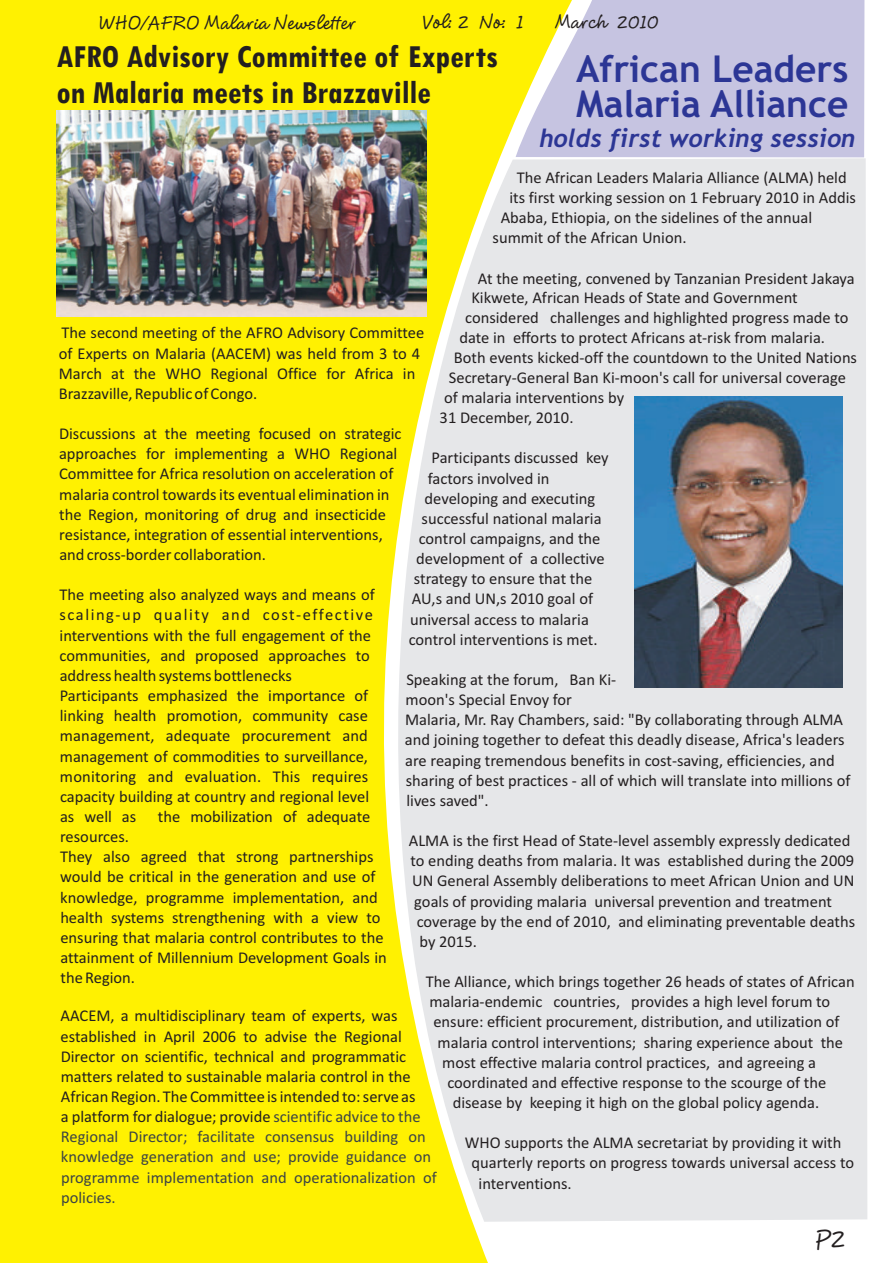
<style>
.page{position:relative;width:893px;height:1263px;background:#fff}
.page>*{position:absolute;margin:0;border:0;box-sizing:border-box;transform-origin:0 0}
.t1{font:700 37.05px/35.2px "Trebuchet MS";color:#2c3695}
.t2{font:700 condensed 33.9px/36.3px "Tw Cen";color:#231f20}
.t3{font:italic 700 25.05px "Trebuchet MS";color:#2c3695}
.t4{font:700 24px "Cluff Hmk";color:#231f20}
.t5{font:700 18px "Cluff Hmk";color:#231f20}
.t6{font:16.5px/20.1px "Calibri";color:#231f20}
.s1{color:#3c4444}
</style>
<div class="page">
<div style="left:574px;top:0;width:290px;height:157px;background:#c6c4e1"></div>
<div style="left:0;top:0;width:574px;height:1263px;background:#fff101"></div>
<svg style="left:345px;top:158px;width:522px;height:1064px;background:#eae9c8"></svg>
<img style="left:635px;top:397px;width:207px;height:291px">
<img style="left:56px;top:111px;width:371px;height:206px">
<p class="t5" style="left:98px;top:11px;width:259px">WHO/AFRO Malaria Newsletter</p>
<p class="t5" style="left:421px;top:11px;width:104px">Vol: 2 No: 1</p>
<p class="t5" style="left:554px;top:11px;width:106px">March 2010</p>
<h2 class="t2" style="left:56px;top:41px;width:443px">AFRO Advisory Committee of Experts on Malaria meets in Brazzaville</h2>
<h1 class="t1" style="left:576px;top:54px;width:274px">African Leaders<br>Malaria Alliance</h1>
<h3 class="t3" style="left:539px;top:129px;width:317px">holds first working session</h3>
<p class="t6" style="left:517px;top:169px;width:332px">The African Leaders Malaria Alliance (ALMA) held</p>
<p class="t6" style="left:509px;top:189px;width:348px">its first working session on 1 February 2010 in Addis</p>
<p class="t6" style="left:501px;top:209px;width:313px">Ababa, Ethiopia, on the sidelines of the annual</p>
<p class="t6" style="left:493px;top:229px;width:195px">summit of the African Union.</p>
<p class="t6" style="left:478px;top:269px;width:378px">At the meeting, convened by Tanzanian President Jakaya</p>
<p class="t6" style="left:471px;top:289px;width:328px">Kikwete, African Heads of State and Government</p>
<p class="t6" style="left:465px;top:309px;width:385px">considered challenges and highlighted progress made to</p>
<p class="t6" style="left:459px;top:329px;width:367px">date in efforts to protect Africans at-risk from malaria.</p>
<p class="t6" style="left:454px;top:349px;width:405px">Both events kicked-off the countdown to the United Nations</p>
<p class="t6" style="left:449px;top:369px;width:399px">Secretary-General Ban Ki-moon's call for universal coverage</p>
<p class="t6" style="left:444px;top:389px;width:182px">of malaria interventions by</p>
<p class="t6" style="left:440px;top:409px;width:135px">31 December, 2010.</p>
<p class="t6" style="left:432px;top:449px;width:179px">Participants discussed key</p>
<p class="t6" style="left:428px;top:469px;width:123px">factors involved in</p>
<p class="t6" style="left:425px;top:489px;width:172px">developing and executing</p>
<p class="t6" style="left:422px;top:510px;width:182px">successful national malaria</p>
<p class="t6" style="left:419px;top:530px;width:183px">control campaigns, and the</p>
<p class="t6" style="left:416px;top:550px;width:190px">development of a collective</p>
<p class="t6" style="left:414px;top:570px;width:180px">strategy to ensure that the</p>
<p class="t6" style="left:412px;top:590px;width:183px">AU,s and UN,s 2010 goal of</p>
<p class="t6" style="left:410px;top:610px;width:180px">universal access to malaria</p>
<p class="t6" style="left:409px;top:630px;width:190px">control interventions is met.</p>
<p class="t6" style="left:405px;top:671px;width:447px">Speaking at the forum, Ban Ki-<br>moon's Special Envoy for<br>Malaria, Mr. Ray Chambers, said: "By collaborating through ALMA and joining together to defeat this deadly disease, Africa's leaders are reaping tremendous benefits in cost-saving, efficiencies, and sharing of best practices - all of which will translate into millions of lives saved".</p>
<p class="t6" style="left:409px;top:832px;width:443px">ALMA is the first Head of State-level assembly expressly dedicated</p>
<p class="t6" style="left:410px;top:852px;width:445px">to ending deaths from malaria. It was established during the 2009</p>
<p class="t6" style="left:412px;top:872px;width:444px">UN General Assembly deliberations to meet African Union and UN</p>
<p class="t6" style="left:414px;top:892px;width:419px">goals of providing malaria universal prevention and treatment</p>
<p class="t6" style="left:417px;top:912px;width:440px">coverage by the end of 2010, and eliminating preventable deaths</p>
<p class="t6" style="left:419px;top:933px;width:59px">by 2015.</p>
<p class="t6" style="left:426px;top:973px;width:430px">The Alliance, which brings together 26 heads of states of African</p>
<p class="t6" style="left:429px;top:993px;width:402px">malaria-endemic countries, provides a high level forum to</p>
<p class="t6" style="left:433px;top:1013px;width:408px">ensure: efficient procurement, distribution, and utilization of</p>
<p class="t6" style="left:438px;top:1033px;width:407px">malaria control interventions; sharing experience about the</p>
<p class="t6" style="left:442px;top:1053px;width:375px">most effective malaria control practices, and agreeing a</p>
<p class="t6" style="left:447px;top:1073px;width:381px">coordinated and effective response to the scourge of the</p>
<p class="t6" style="left:453px;top:1094px;width:368px">disease by keeping it high on the global policy agenda.</p>
<p class="t6" style="left:465px;top:1134px;width:378px">WHO supports the ALMA secretariat by providing it with</p>
<p class="t6" style="left:471px;top:1154px;width:384px">quarterly reports on progress towards universal access to</p>
<p class="t6" style="left:479px;top:1174px;width:95px">interventions.</p>
<p class="t6" style="left:59px;top:324px;width:367px">The second meeting of the AFRO Advisory Committee of Experts on Malaria (AACEM) was held from 3 to 4<br>March at the WHO Regional Office for Africa in Brazzaville, Republic of Congo.</p>
<p class="t6" style="left:59px;top:425px;width:344px">Discussions at the meeting focused on strategic approaches for implementing a WHO Regional Committee for Africa resolution on acceleration of malaria control towards its eventual elimination in the Region, monitoring of drug and insecticide resistance, integration of essential interventions, and cross-border collaboration.</p>
<p class="t6" style="left:59px;top:586px;width:317px">The meeting also analyzed ways and means of scaling-up quality and cost-effective interventions with the full engagement of the communities, and proposed approaches to address health systems bottlenecks<br>Participants emphasized the importance of linking health promotion, community case management, adequate procurement and management of commodities to surveillance, monitoring and evaluation. This requires capacity building at country and regional level as well as</p>
<p class="t6" style="left:158px;top:808px;width:214px">the mobilization of adequate</p>
<p class="t6" style="left:60px;top:828px;width:328px">resources.<br>They also agreed that strong partnerships would be critical in the generation and use of knowledge, programme implementation, and health systems strengthening with a view to ensuring that malaria control contributes to the attainment of Millennium Development Goals in the Region.</p>
<p class="t6" style="left:61px;top:1007px;width:378px">AACEM, a multidisciplinary team of experts, was established in April 2006 to advise the Regional Director on scientific, technical and programmatic matters related to sustainable malaria control in the African Region. The Committee is intended to: serve as<br>a platform for dialogue; provide <span class="s1">scientific advice to the Regional Director; facilitate consensus building on knowledge generation and use; provide guidance on programme implementation and operationalization of policies.</span></p>
<h3 class="t4" style="left:814px;top:1224px;width:32px">P2</h3>
</div>
